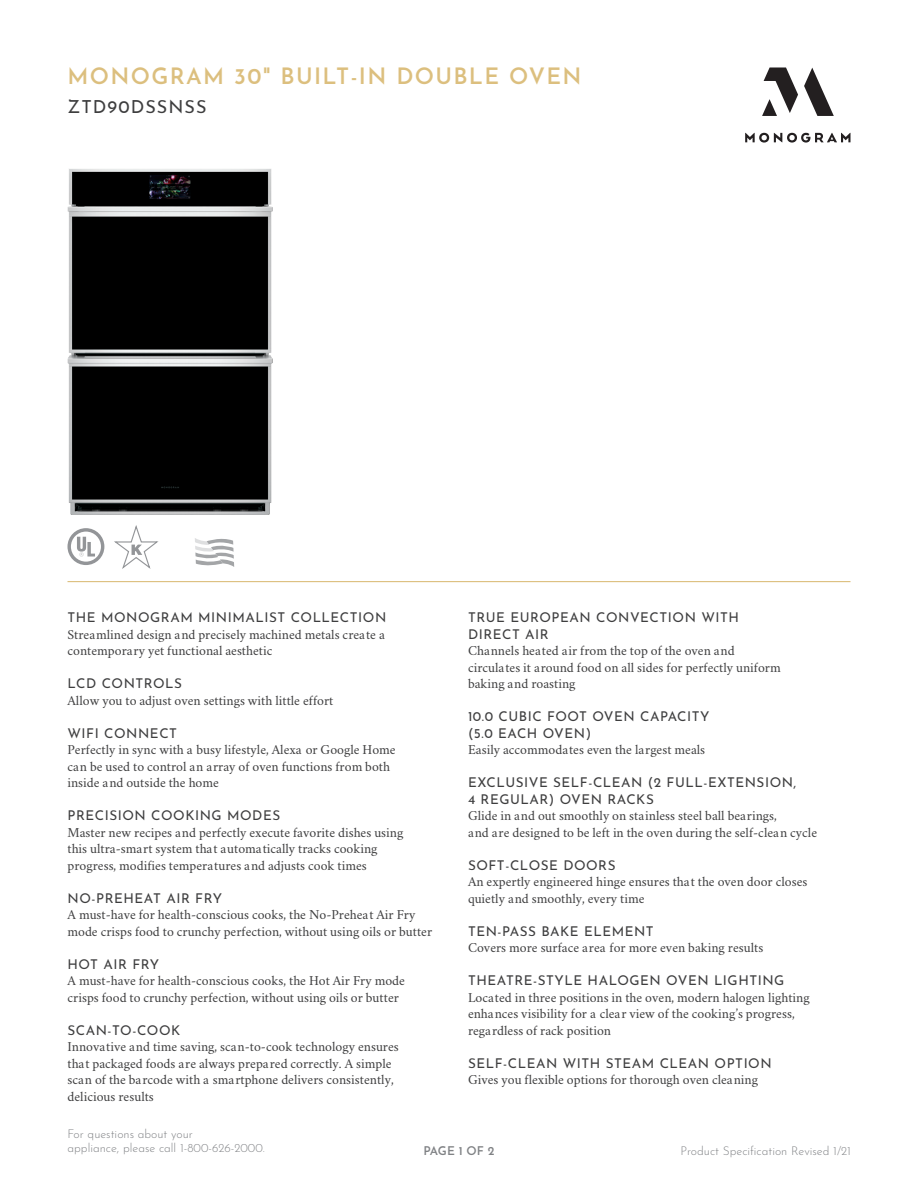
<style>
.page{position:relative;width:918px;height:1188px;background:#fff}
.page>*{position:absolute;margin:0;border:0;box-sizing:border-box;transform-origin:0 0}
.TITLE_HEADER{font:600 22.5px "Josefin Sans";letter-spacing:.06em;color:#dcbf7e}
.TITLE_SUBHEAD{font:18px "Josefin Sans";letter-spacing:.06em;color:#3e3e3f}
.F___B_COPY{font:13.5px/16.5px "Crimson";color:#3e3e3f}
.F___B_COPY-2{font:13.5px/16.5px "Josefin Sans";letter-spacing:.04em;color:#3e3e3f}
.t1{font:300 12px/14.4px "Josefin Sans";color:#808285}
.t2{font:600 12px "Josefin Sans";letter-spacing:-.015em;color:#808285}
.s1{font-family:"Josefin Sans"}
.s2{font-family:"Crimson"}
</style>
<div class="page">
<svg style="left:745px;top:68px;width:105px;height:75px"></svg>
<hr style="left:68px;top:581px;width:782px;height:1px;background:#dcbf7e">
<svg style="left:68px;top:528px;width:36px;height:37px"></svg>
<svg style="left:114px;top:525px;width:45px;height:44px"></svg>
<svg style="left:195px;top:538px;width:39px;height:29px"></svg>
<img style="left:68px;top:169px;width:205px;height:345px">
<p class="TITLE_HEADER" style="left:68px;top:57px;width:516px">MONOGRAM 30" BUILT-IN DOUBLE OVEN</p>
<p class="TITLE_SUBHEAD" style="left:68px;top:92px;width:141px">ZTD90DSSNSS</p>
<p class="F___B_COPY" style="left:68px;top:609px;width:320px;text-align:justify"><span class="s1">THE MONOGRAM MINIMALIST COLLECTION </span>Streamlined design and precisely machined metals create a contemporary yet functional aesthetic</p>
<p class="F___B_COPY" style="left:68px;top:675px;width:267px"><span class="s1">LCD CONTROLS<br></span>Allow you to adjust oven settings with little effort</p>
<p class="F___B_COPY" style="left:68px;top:724px;width:330px"><span class="s1">WIFI CONNECT<br></span>Perfectly in sync with a busy lifestyle, Alexa or Google Home can be used to control an array of oven functions from both inside and outside the home</p>
<p class="F___B_COPY" style="left:68px;top:807px;width:337px"><span class="s1">PRECISION COOKING MODES<br></span>Master new recipes and perfectly execute favorite dishes using this ultra-smart system that automatically tracks cooking progress, modifies temperatures and adjusts cook times</p>
<p class="F___B_COPY" style="left:68px;top:889px;width:366px"><span class="s1">NO-PREHEAT AIR FRY<br></span>A must-have for health-conscious cooks, the No-Preheat Air Fry mode crisps food to crunchy perfection, without using oils or butter</p>
<p class="F___B_COPY" style="left:68px;top:955px;width:339px"><span class="s1">HOT AIR FRY<br></span>A must-have for health-conscious cooks, the Hot Air Fry mode crisps food to crunchy perfection, without using oils or butter</p>
<p class="F___B_COPY" style="left:68px;top:1021px;width:333px"><span class="s1">SCAN-TO-COOK<br></span>Innovative and time saving, scan-to-cook technology ensures that packaged foods are always prepared correctly. A simple scan of the barcode with a smartphone delivers consistently, delicious results</p>
<p class="F___B_COPY" style="left:468px;top:609px;width:314px"><span class="s1">TRUE EUROPEAN CONVECTION WITH DIRECT AIR<br></span>Channels heated air from the top of the oven and circulates it around food on all sides for perfectly uniform baking and roasting</p>
<p class="F___B_COPY-2" style="left:468px;top:707px;width:243px">10.0 CUBIC FOOT OVEN CAPACITY (5.0 EACH OVEN)<br><span class="s2">Easily accommodates even the largest meals</span></p>
<p class="F___B_COPY" style="left:468px;top:774px;width:351px"><span class="s1">EXCLUSIVE SELF-CLEAN (2 FULL-EXTENSION,<br>4 REGULAR) OVEN RACKS<br></span>Glide in and out smoothly on stainless steel ball bearings,<br>and are designed to be left in the oven during the self-clean cycle</p>
<p class="F___B_COPY" style="left:468px;top:856px;width:341px"><span class="s1">SOFT-CLOSE DOORS<br></span>An expertly engineered hinge ensures that the oven door closes quietly and smoothly, every time</p>
<p class="F___B_COPY" style="left:468px;top:922px;width:297px"><span class="s1">TEN-PASS BAKE ELEMENT<br></span>Covers more surface area for more even baking results</p>
<p class="F___B_COPY" style="left:468px;top:972px;width:343px"><span class="s1">THEATRE-STYLE HALOGEN OVEN LIGHTING </span>Located in three positions in the oven, modern halogen lighting enhances visibility for a clear view of the cooking’s progress, regardless of rack position</p>
<p class="F___B_COPY" style="left:468px;top:1054px;width:305px"><span class="s1">SELF-CLEAN WITH STEAM CLEAN OPTION<br></span>Gives you flexible options for thorough oven cleaning</p>
<p class="t1" style="left:68px;top:1125px;width:199px">For questions about your<br>appliance, please call 1-800-626-2000.</p>
<p class="t2" style="left:423px;top:1140px;width:73px">PAGE 1 OF 2</p>
<p class="t1" style="left:680px;top:1142px;width:172px">Product Specification Revised 1/21</p>
</div>
